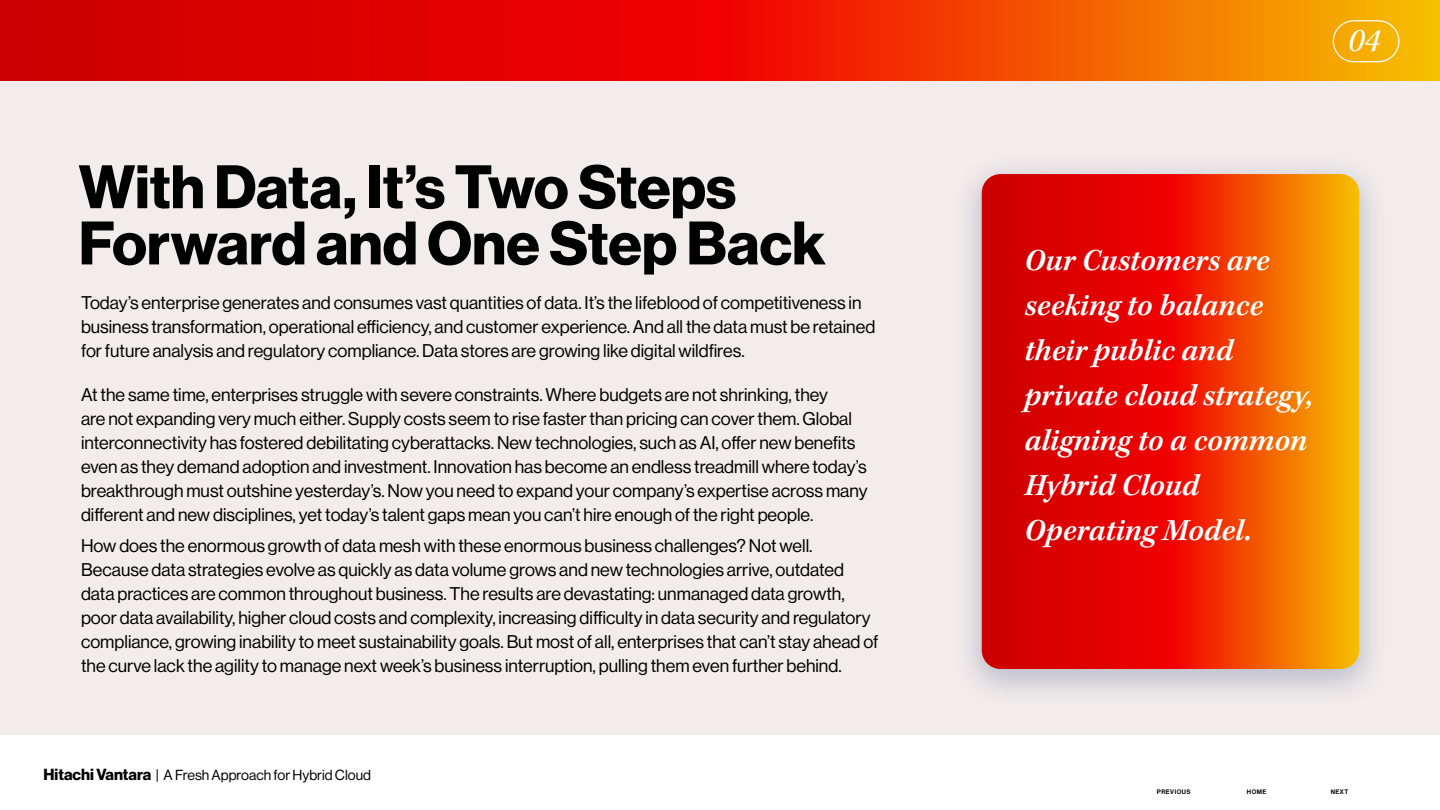
<style>
.page{position:relative;width:1440px;height:810px;background:#fff}
.page>*{position:absolute;margin:0;border:0;box-sizing:border-box;transform-origin:0 0}
.t1{font:60px/56.2px "N Haas Grotesk DS Pro 75 Bd";color:#000101}
.t2{font:italic 33.75px "Kepler Std";color:#fff}
.t3{font:italic 600 31.5px/45px "Kepler Std";color:#fff}
.t4{font:18px/24px "N Haas Grotesk DS Pro 55 Rg";color:#000}
.t5{font:14.25px "N Haas Grotesk DS Pro 55 Rg";color:#000101}
.t6{font:6.38px "N Haas Grotesk DS Pro 65 Md";letter-spacing:.065em;color:#000}
.s1{font-family:"N Haas Grotesk DS Pro 75 Bd";font-size:15.75px}
</style>
<div class="page">
<svg style="left:0;top:0;width:1440px;height:81px;background:#e82f00"></svg>
<div style="left:0;top:81px;width:1440px;height:654px;background:#f2ecec"></div>
<div style="left:1333px;top:20px;width:67px;height:42px;border:1px solid #fff;border-radius:20px"></div>
<div style="left:951px;top:152px;width:439px;height:557px;background:#0e2b5d;opacity:.24"></div>
<svg style="left:982px;top:174px;width:377px;height:495px;background:#e82f00"></svg>
<h1 class="t1" style="left:79px;top:160px;width:748px">With Data, It’s Two Steps<br>Forward and One Step Back</h1>
<p class="t4" style="left:81px;top:291px;width:796px">Today’s enterprise generates and consumes vast quantities of data. It’s the lifeblood of competitiveness in business transformation, operational efficiency, and customer experience. And all the data must be retained for future analysis and regulatory compliance. Data stores are growing like digital wildfires.</p>
<p class="t4" style="left:81px;top:383px;width:788px">At the same time, enterprises struggle with severe constraints. Where budgets are not shrinking, they<br>are not expanding very much either. Supply costs seem to rise faster than pricing can cover them. Global interconnectivity has fostered debilitating cyberattacks. New technologies, such as AI, offer new benefits even as they demand adoption and investment. Innovation has become an endless treadmill where today’s breakthrough must outshine yesterday’s. Now you need to expand your company’s expertise across many different and new disciplines, yet today’s talent gaps mean you can’t hire enough of the right people.</p>
<p class="t4" style="left:81px;top:533px;width:799px">How does the enormous growth of data mesh with these enormous business challenges? Not well.<br>Because data strategies evolve as quickly as data volume grows and new technologies arrive, outdated data practices are common throughout business. The results are devastating: unmanaged data growth, poor data availability, higher cloud costs and complexity, increasing difficulty in data security and regulatory compliance, growing inability to meet sustainability goals. But most of all, enterprises that can’t stay ahead of the curve lack the agility to manage next week’s business interruption, pulling them even further behind.</p>
<p class="t5" style="left:44px;top:767px;width:329px"><span class="s1">Hitachi Vantara</span> | A Fresh Approach for Hybrid Cloud</p>
<h2 class="t2" style="left:1348px;top:21px;width:33px">04</h2>
<h3 class="t3" style="left:1024px;top:239px;width:290px">Our Customers are seeking to balance their public and private cloud strategy, aligning to a common<br>Hybrid Cloud<br>Operating Model.</h3>
<p class="t6" style="left:1157px;top:788px;width:35px">PREVIOUS</p>
<p class="t6" style="left:1247px;top:788px;width:21px">HOME</p>
<p class="t6" style="left:1331px;top:788px;width:19px">NEXT</p>
</div>
